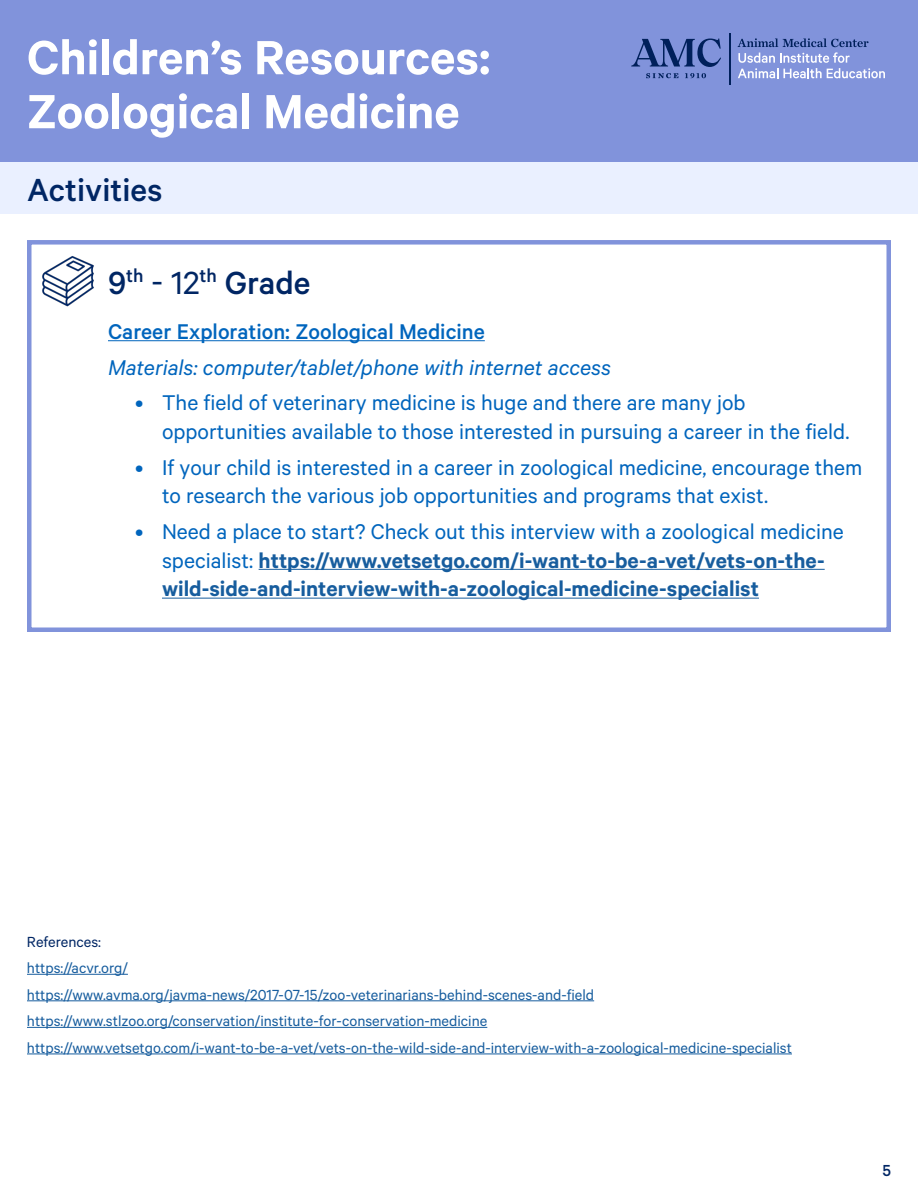
<style>
.page{position:relative;width:918px;height:1188px;background:#fff}
.page>*{position:absolute;margin:0;border:0;box-sizing:border-box;transform-origin:0 0}
.t1{font:600 54px "Calibre";color:#fff}
.CMYK_Navy_-_Content{font:500 36px "Calibre";color:#002664}
.t2{font:24px/28.8px "Calibre";color:#0065bd}
.t3{font:600 24px/28.8px "Calibre";color:#175d9e}
.CMYK_Navy_-_Bullet_T{font:italic 24px "Calibre";color:#0065bd}
.CMYK_Navy_-_Bullet_T-2{font:500 24px "Calibre";color:#0065bd}
.t4{font:500 18px "Calibre";color:#002664}
.CMYK_Navy_-_Bullet_T-3{font:16.5px "Calibre";color:#175d9e}
.CMYK_Navy_-_Bullet_T-4{font:16.5px "Calibre";color:#002664}
.s1{font-weight:400}
.s2{font-weight:400;color:#0065bd}
</style>
<div class="page">
<div style="left:0;top:162px;width:918px;height:51px;background:#eaf0ff"></div>
<div style="left:0;top:0;width:918px;height:162px;background:#8193db"></div>
<hr style="left:729px;top:34px;width:2px;height:51px;background:#00205b">
<svg style="left:738px;top:38px;width:147px;height:40px"></svg>
<svg style="left:646px;top:73px;width:32px;height:5px"></svg>
<svg style="left:685px;top:73px;width:21px;height:5px"></svg>
<svg style="left:631px;top:38px;width:90px;height:29px"></svg>
<hr style="left:27px;top:974px;width:101px;height:1px;background:#175d9e">
<hr style="left:27px;top:1001px;width:567px;height:1px;background:#175d9e">
<hr style="left:27px;top:1027px;width:460px;height:1px;background:#175d9e">
<hr style="left:27px;top:1054px;width:765px;height:1px;background:#175d9e">
<div style="left:27px;top:240px;width:864px;height:392px;border:4px solid #8193db"></div>
<img style="left:27px;top:240px;width:81px;height:81px">
<hr style="left:108px;top:340px;width:377px;height:1px;background:#0065bd">
<hr style="left:259px;top:569px;width:566px;height:1px;background:#175d9e">
<hr style="left:162px;top:598px;width:597px;height:1px;background:#175d9e">
<p class="t1" style="left:27px;top:25px;width:465px">Children’s Resources:</p>
<p class="t1" style="left:27px;top:79px;width:434px">Zoological Medicine</p>
<p class="CMYK_Navy_-_Content" style="left:27px;top:169px;width:137px">Activities</p>
<p class="CMYK_Navy_-_Content" style="left:108px;top:262px;width:204px">9<sup>th</sup> <span class="s1">- 12</span><sup>th</sup> Grade</p>
<p class="CMYK_Navy_-_Bullet_T-2" style="left:108px;top:318px;width:378px">Career Exploration: Zoological Medicine</p>
<p class="CMYK_Navy_-_Bullet_T" style="left:108px;top:353px;width:505px">Materials: computer/tablet/phone with internet access</p>
<p class="t2" style="left:162px;top:387px;width:689px;text-indent:-27px">• The field of veterinary medicine is huge and there are many job opportunities available to those interested in pursuing a career in the field.</p>
<p class="t2" style="left:162px;top:452px;width:702px;text-indent:-27px">• If your child is interested in a career in zoological medicine, encourage them to research the various job opportunities and programs that exist.</p>
<p class="t3" style="left:162px;top:516px;width:683px;text-indent:-27px"><span class="s2">• Need a place to start? Check out this interview with a zoological medicine specialist:</span> https://www.vetsetgo.com/i-want-to-be-a-vet/vets-on-the&shy;wild-side-and-interview-with-a-zoological-medicine-specialist</p>
<p class="CMYK_Navy_-_Bullet_T-4" style="left:27px;top:932px;width:76px">References:</p>
<p class="CMYK_Navy_-_Bullet_T-3" style="left:27px;top:958px;width:102px">https://acvr.org/</p>
<p class="CMYK_Navy_-_Bullet_T-3" style="left:27px;top:985px;width:569px">https://www.avma.org/javma-news/2017-07-15/zoo-veterinarians-behind-scenes-and-field</p>
<p class="CMYK_Navy_-_Bullet_T-3" style="left:27px;top:1011px;width:462px">https://www.stlzoo.org/conservation/institute-for-conservation-medicine</p>
<p class="CMYK_Navy_-_Bullet_T-3" style="left:27px;top:1038px;width:766px">https://www.vetsetgo.com/i-want-to-be-a-vet/vets-on-the-wild-side-and-interview-with-a-zoological-medicine-specialist</p>
<p class="t4" style="left:882px;top:1160px;width:10px">5</p>
</div>
